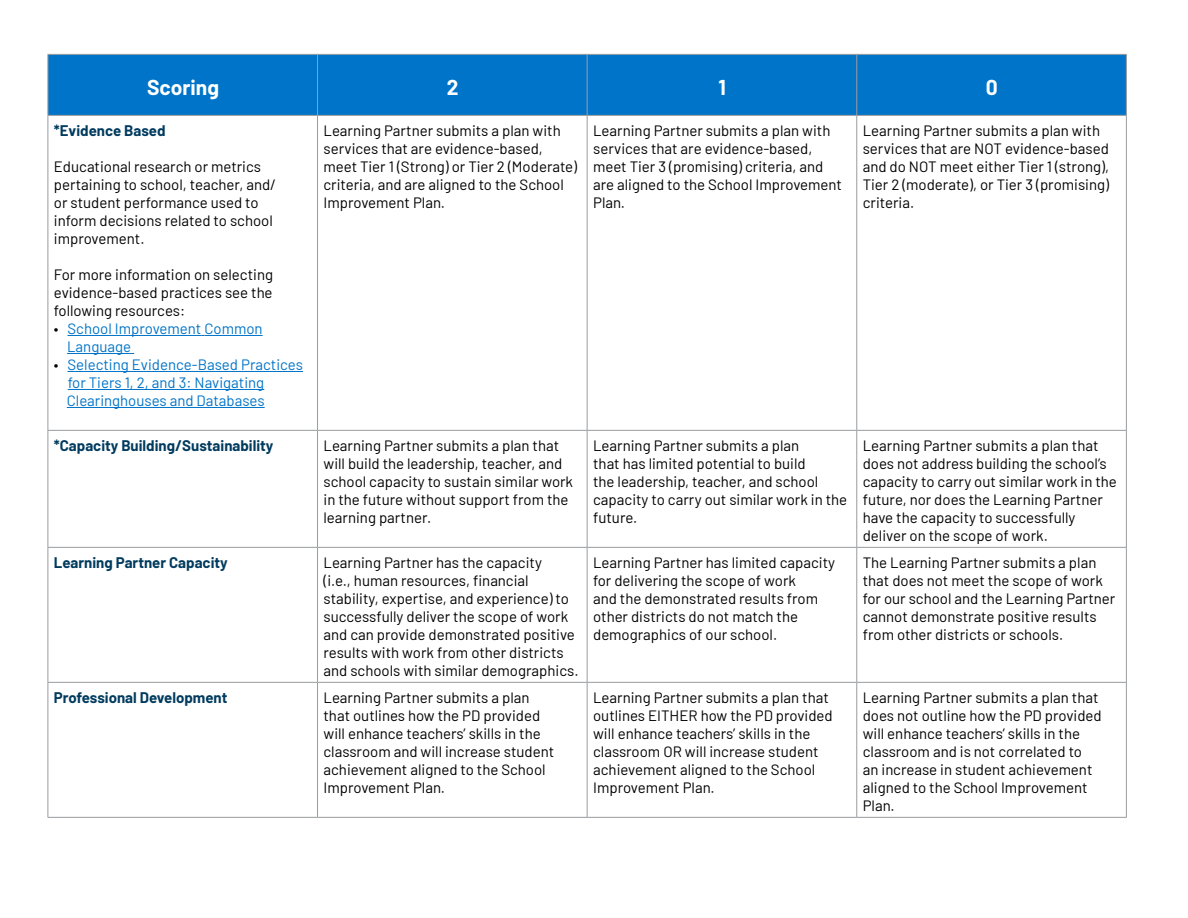
<style>
.page{position:relative;width:1188px;height:918px;background:#fff}
.page>*{position:absolute;margin:0;border:0;box-sizing:border-box;transform-origin:0 0}
.t1{font:700 21px "Barlow";color:#fff}
.t2{font:15px/18px "Barlow";color:#000}
.t3{font:15px/18px "Barlow";color:#0074c7}
.t4{font:700 15px "Barlow";color:#003b5e}
.s1{color:#000}
</style>
<div class="page">
<div style="left:49px;top:55px;width:1077px;height:60px;background:#0074c8"></div>
<hr style="left:48px;top:54px;width:270px;height:1px;background:#989c9f">
<hr style="left:48px;top:55px;width:1px;height:60px;background:#989c9f">
<hr style="left:318px;top:54px;width:269px;height:1px;background:#989c9f">
<hr style="left:317px;top:55px;width:1px;height:60px;background:#989c9f">
<hr style="left:587px;top:54px;width:270px;height:1px;background:#989c9f">
<hr style="left:587px;top:55px;width:1px;height:60px;background:#989c9f">
<hr style="left:857px;top:54px;width:270px;height:1px;background:#989c9f">
<hr style="left:856px;top:55px;width:1px;height:60px;background:#989c9f">
<hr style="left:1126px;top:55px;width:1px;height:60px;background:#989c9f">
<hr style="left:48px;top:115px;width:270px;height:1px;background:#989c9f">
<hr style="left:48px;top:116px;width:1px;height:314px;background:#989c9f">
<hr style="left:318px;top:115px;width:269px;height:1px;background:#989c9f">
<hr style="left:317px;top:116px;width:1px;height:314px;background:#989c9f">
<hr style="left:587px;top:115px;width:270px;height:1px;background:#989c9f">
<hr style="left:587px;top:116px;width:1px;height:314px;background:#989c9f">
<hr style="left:857px;top:115px;width:270px;height:1px;background:#989c9f">
<hr style="left:856px;top:116px;width:1px;height:314px;background:#989c9f">
<hr style="left:1126px;top:116px;width:1px;height:314px;background:#989c9f">
<hr style="left:48px;top:430px;width:270px;height:1px;background:#989c9f">
<hr style="left:48px;top:431px;width:1px;height:116px;background:#989c9f">
<hr style="left:318px;top:430px;width:269px;height:1px;background:#989c9f">
<hr style="left:317px;top:431px;width:1px;height:116px;background:#989c9f">
<hr style="left:587px;top:430px;width:270px;height:1px;background:#989c9f">
<hr style="left:587px;top:431px;width:1px;height:116px;background:#989c9f">
<hr style="left:857px;top:430px;width:270px;height:1px;background:#989c9f">
<hr style="left:856px;top:431px;width:1px;height:116px;background:#989c9f">
<hr style="left:1126px;top:431px;width:1px;height:116px;background:#989c9f">
<hr style="left:48px;top:547px;width:270px;height:1px;background:#989c9f">
<hr style="left:48px;top:548px;width:1px;height:134px;background:#989c9f">
<hr style="left:318px;top:547px;width:269px;height:1px;background:#989c9f">
<hr style="left:317px;top:548px;width:1px;height:134px;background:#989c9f">
<hr style="left:587px;top:547px;width:270px;height:1px;background:#989c9f">
<hr style="left:587px;top:548px;width:1px;height:134px;background:#989c9f">
<hr style="left:857px;top:547px;width:270px;height:1px;background:#989c9f">
<hr style="left:856px;top:548px;width:1px;height:134px;background:#989c9f">
<hr style="left:1126px;top:548px;width:1px;height:134px;background:#989c9f">
<hr style="left:48px;top:682px;width:270px;height:1px;background:#989c9f">
<hr style="left:48px;top:683px;width:1px;height:134px;background:#989c9f">
<hr style="left:318px;top:682px;width:269px;height:1px;background:#989c9f">
<hr style="left:317px;top:683px;width:1px;height:134px;background:#989c9f">
<hr style="left:587px;top:682px;width:270px;height:1px;background:#989c9f">
<hr style="left:587px;top:683px;width:1px;height:134px;background:#989c9f">
<hr style="left:857px;top:682px;width:270px;height:1px;background:#989c9f">
<hr style="left:856px;top:683px;width:1px;height:134px;background:#989c9f">
<hr style="left:1126px;top:683px;width:1px;height:134px;background:#989c9f">
<hr style="left:48px;top:817px;width:270px;height:1px;background:#989c9f">
<hr style="left:318px;top:817px;width:269px;height:1px;background:#989c9f">
<hr style="left:587px;top:817px;width:270px;height:1px;background:#989c9f">
<hr style="left:857px;top:817px;width:270px;height:1px;background:#989c9f">
<hr style="left:68px;top:335px;width:133px;height:1px;background:#0074c7">
<hr style="left:204px;top:335px;width:59px;height:1px;background:#0074c7">
<hr style="left:67px;top:353px;width:64px;height:1px;background:#0074c7">
<hr style="left:68px;top:371px;width:235px;height:1px;background:#0074c7">
<hr style="left:68px;top:389px;width:196px;height:1px;background:#0074c7">
<hr style="left:67px;top:407px;width:198px;height:1px;background:#0074c7">
<h1 class="t1" style="left:147px;top:72px;width:73px">Scoring</h1>
<h1 class="t1" style="left:447px;top:72px;width:13px">2</h1>
<h1 class="t1" style="left:719px;top:72px;width:9px">1</h1>
<h1 class="t1" style="left:986px;top:72px;width:13px">0</h1>
<p class="t4" style="left:54px;top:120px;width:113px">*Evidence Based</p>
<p class="t2" style="left:54px;top:157px;width:224px">Educational research or metrics pertaining to school, teacher, and/ or student performance used to inform decisions related to school improvement.</p>
<p class="t2" style="left:54px;top:265px;width:221px;text-align:justify">For more information on selecting evidence-based practices see the following resources:</p>
<p class="t3" style="left:67px;top:319px;width:197px;text-indent:-13px"><span class="s1">•</span> School Improvement Common<br>Language</p>
<p class="t3" style="left:67px;top:355px;width:238px;text-indent:-13px"><span class="s1">•</span> Selecting Evidence-Based Practices for Tiers 1, 2, and 3: Navigating<br>Clearinghouses and Databases</p>
<p class="t2" style="left:324px;top:121px;width:255px">Learning Partner submits a plan with services that are evidence-based, meet Tier 1 (Strong) or Tier 2 (Moderate) criteria, and are aligned to the School Improvement Plan.</p>
<p class="t2" style="left:593px;top:121px;width:250px">Learning Partner submits a plan with services that are evidence-based, meet Tier 3 (promising) criteria, and are aligned to the School Improvement<br>Plan.</p>
<p class="t2" style="left:863px;top:121px;width:248px">Learning Partner submits a plan with services that are NOT evidence-based and do NOT meet either Tier 1 (strong),<br>Tier 2 (moderate), or Tier 3 (promising) criteria.</p>
<p class="t4" style="left:54px;top:435px;width:221px">*Capacity Building/Sustainability</p>
<p class="t2" style="left:324px;top:436px;width:251px">Learning Partner submits a plan that will build the leadership, teacher, and school capacity to sustain similar work in the future without support from the learning partner.</p>
<p class="t2" style="left:593px;top:436px;width:256px">Learning Partner submits a plan<br>that has limited potential to build<br>the leadership, teacher, and school capacity to carry out similar work in the future.</p>
<p class="t2" style="left:863px;top:436px;width:256px">Learning Partner submits a plan that does not address building the school’s capacity to carry out similar work in the future, nor does the Learning Partner have the capacity to successfully deliver on the scope of work.</p>
<p class="t4" style="left:54px;top:552px;width:175px">Learning Partner Capacity</p>
<p class="t2" style="left:324px;top:553px;width:257px">Learning Partner has the capacity<br>(i.e., human resources, financial stability, expertise, and experience) to successfully deliver the scope of work and can provide demonstrated positive results with work from other districts and schools with similar demographics.</p>
<p class="t2" style="left:593px;top:553px;width:243px">Learning Partner has limited capacity for delivering the scope of work<br>and the demonstrated results from other districts do not match the demographics of our school.</p>
<p class="t2" style="left:863px;top:553px;width:254px">The Learning Partner submits a plan that does not meet the scope of work for our school and the Learning Partner cannot demonstrate positive results from other districts or schools.</p>
<p class="t4" style="left:54px;top:687px;width:175px">Professional Development</p>
<p class="t2" style="left:324px;top:688px;width:232px">Learning Partner submits a plan that outlines how the PD provided will enhance teachers’ skills in the classroom and will increase student achievement aligned to the School<br>Improvement Plan.</p>
<p class="t2" style="left:593px;top:688px;width:241px">Learning Partner submits a plan that outlines EITHER how the PD provided will enhance teachers’ skills in the classroom OR will increase student achievement aligned to the School<br>Improvement Plan.</p>
<p class="t2" style="left:863px;top:688px;width:241px">Learning Partner submits a plan that does not outline how the PD provided will enhance teachers’ skills in the classroom and is not correlated to<br>an increase in student achievement aligned to the School Improvement<br>Plan.</p>
</div>
